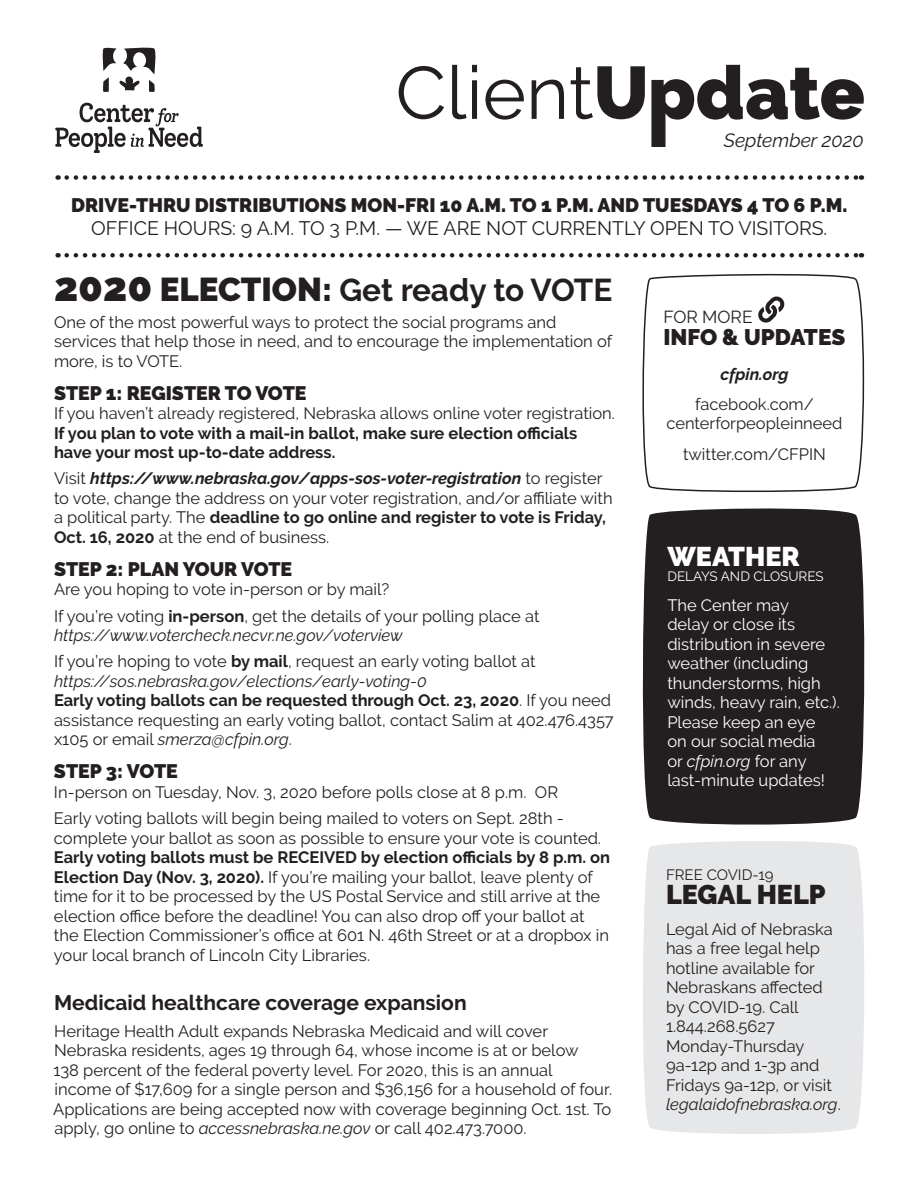
<style>
.page{position:relative;width:918px;height:1188px;background:#fff}
.page>*{position:absolute;margin:0;border:0;box-sizing:border-box;transform-origin:0 0}
.t1{font:700 31.5px "Raleway";color:#231f20}
.t2{font:900 27px "Raleway";color:#231f20}
.t3{font:900 27px "Raleway";color:#fff}
.t4{font:900 22.5px "Raleway";color:#231f20}
.t5{font:700 21px "Raleway";color:#231f20}
.t6{font:900 19.5px "Raleway";color:#231f20}
.t7{font:19.5px "Raleway";color:#231f20}
.t8{font:italic 19.2px "Raleway";color:#231f20}
.t9{font:17.4px "Raleway";color:#231f20}
.t10{font:16.5px/19.5px "Raleway";color:#231f20}
.t11{font:16.5px/19.5px "Raleway";color:#fff}
.t12{font:700 16.5px/19.5px "Raleway";color:#231f20}
.t13{font:italic 700 16.5px "Raleway";color:#231f20}
.t14{font:15px "Raleway";color:#231f20}
.t15{font:13.5px "Raleway";color:#fff}
.s1{font-weight:900;font-size:40.5px}
.s2{font-weight:900;font-size:33px}
.s3{font-weight:700;font-style:italic}
.s4{font-weight:700}
.s5{font-style:italic}
</style>
<div class="page">
<div style="left:642px;top:508px;width:223px;height:317px;background:#231f20"></div>
<div style="left:643px;top:841px;width:221px;height:293px;background:#e6e7e9"></div>
<svg style="left:642px;top:273px;width:223px;height:219px"></svg>
<svg style="left:757px;top:296px;width:28px;height:27px"></svg>
<svg style="left:102px;top:47px;width:54px;height:45px"></svg>
<svg style="left:55px;top:103px;width:148px;height:50px"></svg>
<svg style="left:399px;top:65px;width:465px;height:82px"></svg>
<svg style="left:67px;top:175px;width:795px;height:5px"></svg>
<svg style="left:67px;top:253px;width:795px;height:5px"></svg>
<p class="t8" style="left:724px;top:129px;width:142px">September 2020</p>
<p class="t6" style="left:71px;top:194px;width:778px">DRIVE-THRU DISTRIBUTIONS MON-FRI 10 A.M. TO 1 P.M. AND TUESDAYS 4 TO 6 P.M.</p>
<p class="t7" style="left:91px;top:216px;width:738px">OFFICE HOURS: 9 A.M. TO 3 P.M. — WE ARE NOT CURRENTLY OPEN TO VISITORS.</p>
<h1 class="t1" style="left:54px;top:272px;width:560px"><span class="s1">2020</span> <span class="s2">ELECTION:</span> Get ready to VOTE</h1>
<p class="t10" style="left:54px;top:312px;width:560px">One of the most powerful ways to protect the social programs and services that help those in need, and to encourage the implementation of more, is to VOTE.</p>
<p class="t6" style="left:54px;top:381px;width:254px">STEP 1: REGISTER TO VOTE</p>
<p class="t10" style="left:54px;top:404px;width:563px">If you haven’t already registered, Nebraska allows online voter registration.</p>
<p class="t12" style="left:54px;top:423px;width:525px">If you plan to vote with a mail-in ballot, make sure election officials have your most up-to-date address.</p>
<p class="t10" style="left:54px;top:469px;width:560px">Visit <span class="s3">https://www.nebraska.gov/apps-sos-voter-registration</span> to register to vote, change the address on your voter registration, and/or affiliate with a political party. The <span class="s4">deadline to go online and register to vote is Friday, Oct. 16, 2020</span> at the end of business.</p>
<p class="t6" style="left:54px;top:558px;width:240px">STEP 2: PLAN YOUR VOTE</p>
<p class="t10" style="left:54px;top:576px;width:487px;line-height:26.2px">Are you hoping to vote in-person or by mail?<br>If you’re voting <span class="s4">in-person</span>, get the details of your polling place at</p>
<p class="t10" style="left:54px;top:622px;width:483px;line-height:26.2px"><span class="s5">https://www.votercheck.necvr.ne.gov/voterview<br></span>If you’re hoping to vote <span class="s4">by mail</span>, request an early voting ballot at</p>
<p class="t10" style="left:54px;top:671px;width:561px"><span class="s5">https://sos.nebraska.gov/elections/early-voting-0<br></span><span class="s4">Early voting ballots can be requested through Oct. 23, 2020</span>. If you need assistance requesting an early voting ballot, contact Salim at 402.476.4357 x105 or email <span class="s5">smerza@cfpin.org</span>.</p>
<p class="t6" style="left:54px;top:760px;width:125px">STEP 3: VOTE</p>
<p class="t10" style="left:54px;top:779px;width:509px;line-height:26.2px">In-person on Tuesday, Nov. 3, 2020 before polls close at 8 p.m. OR<br>Early voting ballots will begin being mailed to voters on Sept. 28th -</p>
<p class="t10" style="left:54px;top:828px;width:549px">complete your ballot as soon as possible to ensure your vote is counted.</p>
<p class="t10" style="left:54px;top:848px;width:558px"><span class="s4">Early voting ballots must be RECEIVED by election officials by 8 p.m. on Election Day (Nov. 3, 2020).</span> If you’re mailing your ballot, leave plenty of time for it to be processed by the US Postal Service and still arrive at the election office before the deadline! You can also drop off your ballot at the Election Commissioner’s office at 601 N. 46th Street or at a dropbox in your local branch of Lincoln City Libraries.</p>
<p class="t5" style="left:54px;top:991px;width:414px">Medicaid healthcare coverage expansion</p>
<p class="t10" style="left:53px;top:1021px;width:561px">Heritage Health Adult expands Nebraska Medicaid and will cover Nebraska residents, ages 19 through 64, whose income is at or below<br>138 percent of the federal poverty level. For 2020, this is an annual income of $17,609 for a single person and $36,156 for a household of four.<br>Applications are being accepted now with coverage beginning Oct. 1st. To apply, go online to <span class="s5">accessnebraska.ne.gov</span> or call 402.473.7000.</p>
<p class="t9" style="left:663px;top:306px;width:91px">FOR MORE</p>
<h3 class="t4" style="left:663px;top:324px;width:183px">INFO &amp; UPDATES</h3>
<p class="t13" style="left:721px;top:364px;width:69px">cfpin.org</p>
<p class="t10" style="left:666px;top:394px;width:178px;text-align:center">facebook.com/ centerforpeopleinneed</p>
<p class="t10" style="left:683px;top:444px;width:144px">twitter.com/CFPIN</p>
<h2 class="t3" style="left:667px;top:541px;width:134px">WEATHER</h2>
<p class="t15" style="left:667px;top:568px;width:158px">DELAYS AND CLOSURES</p>
<p class="t11" style="left:667px;top:595px;width:174px">The Center may<br>delay or close its distribution in severe weather (including thunderstorms, high winds, heavy rain, etc.).<br>Please keep an eye<br>on our social media<br>or <span class="s5">cfpin.org</span> for any last‑minute updates!</p>
<p class="t14" style="left:666px;top:866px;width:109px">FREE COVID-19</p>
<h2 class="t2" style="left:666px;top:879px;width:161px">LEGAL HELP</h2>
<p class="t10" style="left:666px;top:919px;width:176px">Legal Aid of Nebraska has a free legal help hotline available for<br>Nebraskans affected by COVID-19. Call<br>1.844.268.5627<br>Monday-Thursday<br>9a-12p and 1-3p and<br>Fridays 9a-12p, or visit <span class="s5">legalaidofnebraska.org</span>.</p>
</div>
